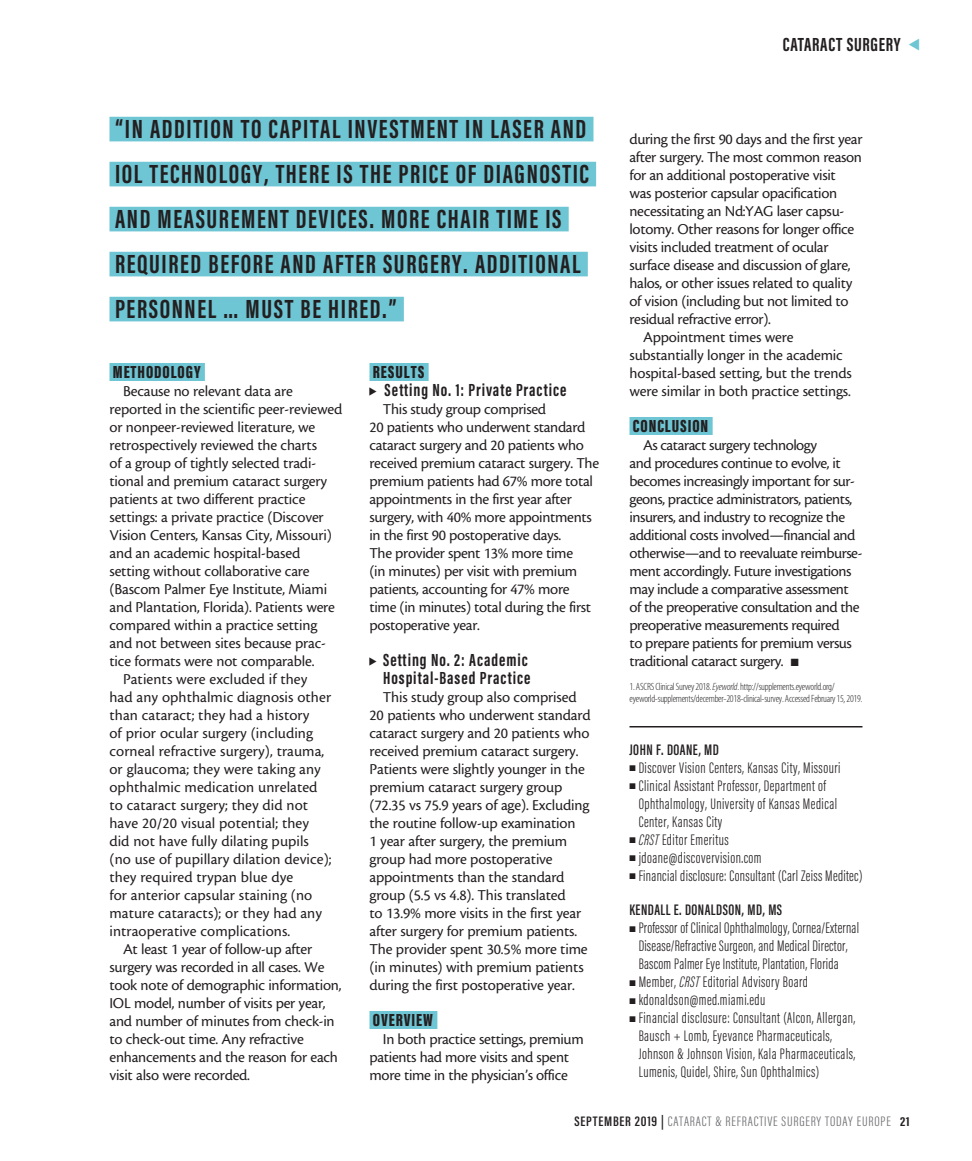
<style>
.page{position:relative;width:972px;height:1161px;background:#fff}
.page>*{position:absolute;margin:0;border:0;box-sizing:border-box;transform-origin:0 0}
.pullquote_highlight{font:700 27px/45px "Acumin Pro Extra Cond";letter-spacing:.06em;color:#231f20}
.t1{font:700 19.5px "Acumin Pro Extra Cond";letter-spacing:.035em;color:#231f20}
.subhead_question{font:700 18px/18px "Acumin Pro Extra Cond";letter-spacing:.05em;color:#231f20}
.subhead{font:900 18px "Acumin Pro Extra Cond";letter-spacing:.05em;color:#231f20}
.body{font:15.75px/18px "Cronos MM 408 10";letter-spacing:-.01em;color:#231f20}
.bio_info{font:300 15.75px/18px "Acumin Pro Extra Cond";letter-spacing:.03em;color:#231f20}
.body-2{font:15.75px/18px "Cronos MM 408 10";letter-spacing:-.03em;color:#231f20}
.bio_name_no_line{font:600 15.75px "Acumin Pro Extra Cond";letter-spacing:.03em;color:#231f20}
.bio_name{font:600 15.75px "Acumin Pro Extra Cond";letter-spacing:.03em;color:#231f20}
.t2{font:300 14.1px "Acumin Pro Extra Cond";letter-spacing:.05em;color:#6c6d70;scale:1.11 1}
.footnote{font:10.5px/12px "Myriad MM 215 300";letter-spacing:-.025em;color:#231f20}
.s1{font-family:"Myriad MM It 215 300"}
.s2{font-style:italic}
.s3{font-weight:600;color:#231f20}
.s4{font-weight:700;font-size:13.35px;color:#231f20}
</style>
<div class="page">
<div style="left:110px;top:363px;width:95px;height:18px;background:#6ec5d3"></div>
<div style="left:369px;top:363px;width:60px;height:18px;background:#6ec5d3"></div>
<div style="left:369px;top:1011px;width:68px;height:18px;background:#6ec5d3"></div>
<div style="left:630px;top:417px;width:83px;height:18px;background:#6ec5d3"></div>
<hr style="left:630px;top:726px;width:232px;height:2px;background:#231f20">
<div style="left:110px;top:117px;width:483px;height:24px;background:#6ec5d3"></div>
<div style="left:110px;top:162px;width:486px;height:24px;background:#6ec5d3"></div>
<div style="left:110px;top:207px;width:459px;height:24px;background:#6ec5d3"></div>
<div style="left:110px;top:252px;width:478px;height:24px;background:#6ec5d3"></div>
<div style="left:110px;top:297px;width:294px;height:24px;background:#6ec5d3"></div>
<p class="pullquote_highlight" style="left:115px;top:107px;width:475px">“IN ADDITION TO CAPITAL INVESTMENT IN LASER AND IOL TECHNOLOGY, THERE IS THE PRICE OF DIAGNOSTIC AND MEASUREMENT DEVICES. MORE CHAIR TIME IS REQUIRED BEFORE AND AFTER SURGERY. ADDITIONAL PERSONNEL … MUST BE HIRED.”</p>
<p class="subhead" style="left:113px;top:361px;width:89px">METHODOLOGY</p>
<p class="body" style="left:110px;top:382px;width:234px;text-indent:14px">Because no relevant data are reported in the scientific peer-reviewed or nonpeer-reviewed literature, we retrospectively reviewed the charts<br>of a group of tightly selected tradi&shy;tional and premium cataract surgery patients at two different practice settings: a private practice (Discover Vision Centers, Kansas City, Missouri) and an academic hospital-based setting without collaborative care (Bascom Palmer Eye Institute, Miami and Plantation, Florida). Patients were compared within a practice setting and not between sites because prac&shy;tice formats were not comparable.</p>
<p class="body" style="left:110px;top:670px;width:224px;text-indent:14px">Patients were excluded if they had any ophthalmic diagnosis other than cataract; they had a history<br>of prior ocular surgery (including corneal refractive surgery), trauma, or glaucoma; they were taking any ophthalmic medication unrelated to cataract surgery; they did not have 20/20 visual potential; they did not have fully dilating pupils (no use of pupillary dilation device); they required trypan blue dye<br>for anterior capsular staining (no mature cataracts); or they had any intraoperative complications.</p>
<p class="body" style="left:110px;top:940px;width:234px;text-indent:14px">At least 1 year of follow-up after surgery was recorded in all cases. We took note of demographic information, IOL model, number of visits per year, and number of minutes from check-in to check-out time. Any refractive enhancements and the reason for each visit also were recorded.</p>
<p class="subhead" style="left:373px;top:361px;width:53px">RESULTS</p>
<p class="subhead_question" style="left:385px;top:381px;width:183px">Setting No. 1: Private Practice</p>
<p class="body" style="left:369px;top:400px;width:231px;text-indent:14px">This study group comprised<br>20 patients who underwent standard cataract surgery and 20 patients who received premium cataract surgery. The premium patients had 67% more total appointments in the first year after surgery, with 40% more appointments in the first 90 postoperative days.<br>The provider spent 13% more time<br>(in minutes) per visit with premium patients, accounting for 47% more time (in minutes) total during the first postoperative year.</p>
<p class="subhead_question" style="left:383px;top:651px;width:149px">Setting No. 2: Academic<br>Hospital-Based Practice</p>
<p class="body" style="left:369px;top:688px;width:223px;text-indent:14px">This study group also comprised 20 patients who underwent standard cataract surgery and 20 patients who received premium cataract surgery.<br>Patients were slightly younger in the premium cataract surgery group (72.35 vs 75.9 years of age). Excluding the routine follow-up examination<br>1 year after surgery, the premium group had more postoperative appointments than the standard group (5.5 vs 4.8). This translated<br>to 13.9% more visits in the first year after surgery for premium patients.<br>The provider spent 30.5% more time (in minutes) with premium patients during the first postoperative year.</p>
<p class="subhead" style="left:373px;top:1009px;width:62px">OVERVIEW</p>
<p class="body" style="left:369px;top:1030px;width:216px;text-indent:14px">In both practice settings, premium patients had more visits and spent more time in the physician’s office</p>
<p class="t1" style="left:783px;top:32px;width:119px">CATARACT SURGERY</p>
<p class="body" style="left:630px;top:130px;width:234px">during the first 90 days and the first year after surgery. The most common reason for an additional postoperative visit<br>was posterior capsular opacification necessitating an Nd:YAG laser capsu&shy;lotomy. Other reasons for longer office visits included treatment of ocular surface disease and discussion of glare, halos, or other issues related to quality of vision (including but not limited to residual refractive error).</p>
<p class="body" style="left:630px;top:328px;width:224px;text-indent:14px">Appointment times were substantially longer in the academic hospital-based setting, but the trends were similar in both practice settings.</p>
<p class="subhead" style="left:633px;top:415px;width:77px">CONCLUSION</p>
<p class="body-2" style="left:630px;top:436px;width:234px;text-indent:14px">As cataract surgery technology<br>and procedures continue to evolve, it becomes increasingly important for sur&shy;geons, practice administrators, patients, insurers, and industry to recognize the additional costs involved—financial and otherwise—and to reevaluate reimburse&shy;ment accordingly. Future investigations may include a comparative assessment of the preoperative consultation and the preoperative measurements required<br>to prepare patients for premium versus traditional cataract surgery. ■</p>
<p class="footnote" style="left:629px;top:681px;width:234px">1. ASCRS Clinical Survey 2018. <span class="s1">Eyeworld</span>. http://supplements.eyeworld.org/ eyeworld-supplements/december-2018-clinical-survey. Accessed February 15, 2019.</p>
<p class="bio_name" style="left:629px;top:740px;width:91px">JOHN F. DOANE, MD</p>
<p class="bio_info" style="left:629px;top:758px;width:212px">■ Discover Vision Centers, Kansas City, Missouri</p>
<p class="bio_info" style="left:639px;top:776px;width:200px;text-indent:-9px">■ Clinical Assistant Professor, Department of<br>Ophthalmology, University of Kansas Medical<br>Center, Kansas City</p>
<p class="bio_info" style="left:629px;top:830px;width:101px">■ <span class="s2">CRST</span> Editor Emeritus</p>
<p class="bio_info" style="left:629px;top:848px;width:134px">■ jdoane@discovervision.com</p>
<p class="bio_info" style="left:629px;top:866px;width:235px">■ Financial disclosure: Consultant (Carl Zeiss Meditec)</p>
<p class="bio_name_no_line" style="left:629px;top:900px;width:154px">KENDALL E. DONALDSON, MD, MS</p>
<p class="bio_info" style="left:639px;top:919px;width:222px;text-indent:-9px">■ Professor of Clinical Ophthalmology, Cornea/External<br>Disease/Refractive Surgeon, and Medical Director,<br>Bascom Palmer Eye Institute, Plantation, Florida</p>
<p class="bio_info" style="left:629px;top:973px;width:180px">■ Member, <span class="s2">CRST</span> Editorial Advisory Board</p>
<p class="bio_info" style="left:629px;top:991px;width:137px">■ kdonaldson@med.miami.edu</p>
<p class="bio_info" style="left:639px;top:1009px;width:218px;text-indent:-9px">■ Financial disclosure: Consultant (Alcon, Allergan, Bausch + Lomb, Eyevance Pharmaceuticals, Johnson &amp; Johnson Vision, Kala Pharmaceuticals, Lumenis, Quidel, Shire, Sun Ophthalmics)</p>
<p class="t2" style="left:575px;top:1113px;width:303px"><span class="s3">SEPTEMBER 2019 |</span> CATARACT &amp; REFRACTIVE SURGERY TODAY EUROPE <span class="s4">21</span></p>
</div>
